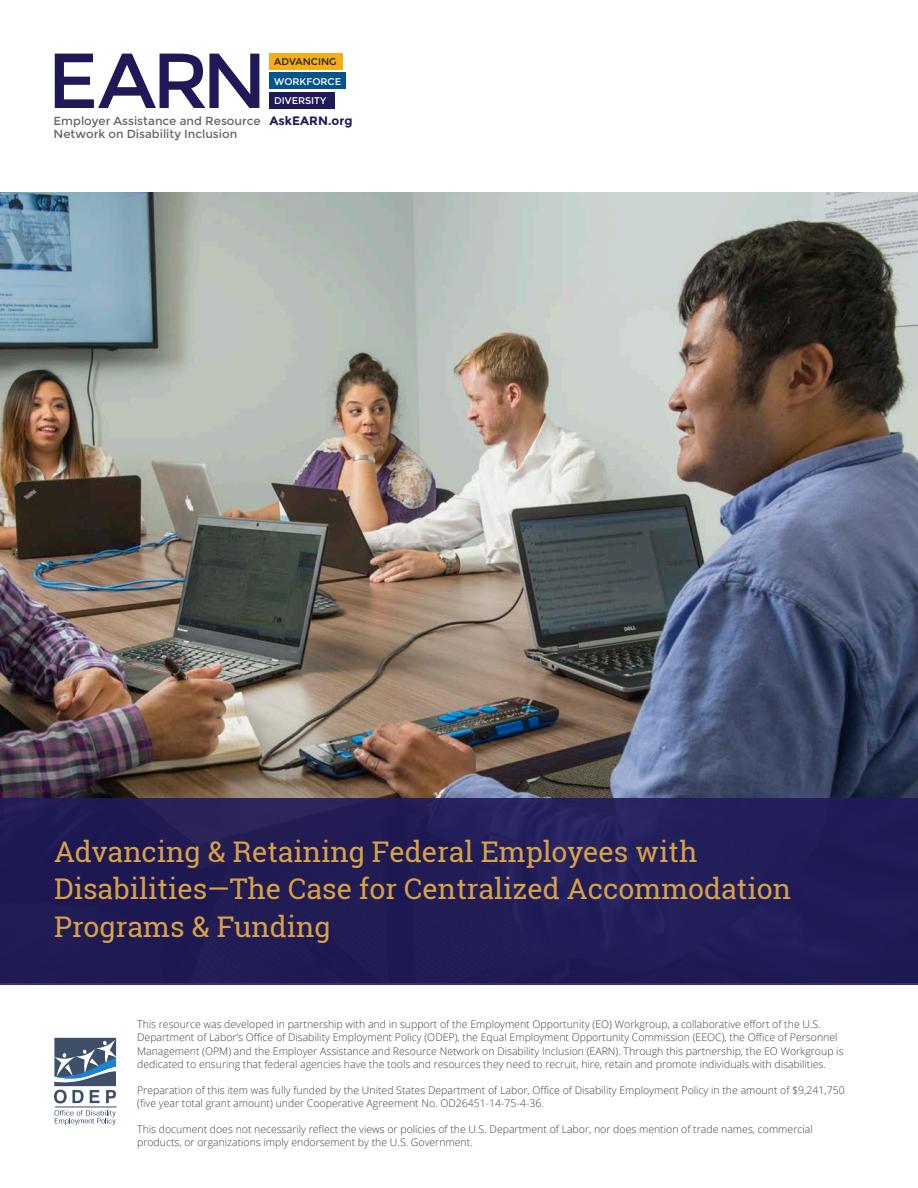
<style>
.page{position:relative;width:918px;height:1188px;background:#fff}
.page>*{position:absolute;margin:0;border:0;box-sizing:border-box;transform-origin:0 0}
.t1{font:28.5px/37.5px "Roboto Slab";color:#d9a145}
.t2{font:700 12.15px "Montserrat";color:#1f1958}
.t3{font:11.7px/13.6px "Montserrat";color:#666}
.t4{font:300 10.5px/13.2px "Open Sans";color:#3e3e3f}
.t5{font:9.75px/19.8px "Montserrat";color:#fff}
.s1{color:#231f20}
</style>
<div class="page">
<img style="left:0;top:192px;width:918px;height:606px">
<div style="left:269px;top:54px;width:74px;height:16px;background:#f5ae15"></div>
<div style="left:269px;top:73px;width:77px;height:16px;background:#05538b"></div>
<div style="left:269px;top:92px;width:66px;height:16px;background:#1f1958"></div>
<svg style="left:55px;top:54px;width:204px;height:54px"></svg>
<div style="left:0;top:798px;width:918px;height:186px;background:#201b5a"></div>
<svg style="left:54px;top:1110px;width:62px;height:15px"></svg>
<svg style="left:54px;top:1038px;width:63px;height:65px"></svg>
<hr style="left:55px;top:1107px;width:62px;height:1px;background:#404f69">
<p class="t5" style="left:274px;top:52px;width:68px"><span class="s1">ADVANCING<br></span>WORKFORCE<br>DIVERSITY</p>
<p class="t3" style="left:54px;top:114px;width:209px">Employer Assistance and Resource<br>Network on Disability Inclusion</p>
<p class="t2" style="left:270px;top:113px;width:85px">AskEARN.org</p>
<p class="t1" style="left:54px;top:833px;width:739px">Advancing &amp; Retaining Federal Employees with<br>Disabilities—The Case for Centralized Accommodation<br>Programs &amp; Funding</p>
<p class="t4" style="left:137px;top:1018px;width:708px">This resource was developed in partnership with and in support of the Employment Opportunity (EO) Workgroup, a collaborative effort of the U.S.<br>Department of Labor’s Office of Disability Employment Policy (ODEP), the Equal Employment Opportunity Commission (EEOC), the Office of Personnel Management (OPM) and the Employer Assistance and Resource Network on Disability Inclusion (EARN). Through this partnership, the EO Workgroup is dedicated to ensuring that federal agencies have the tools and resources they need to recruit, hire, retain and promote individuals with disabilities.</p>
<p class="t4" style="left:137px;top:1083px;width:709px">Preparation of this item was fully funded by the United States Department of Labor, Office of Disability Employment Policy in the amount of $9,241,750 (five year total grant amount) under Cooperative Agreement No. OD26451-14-75-4-36.</p>
<p class="t4" style="left:137px;top:1123px;width:677px">This document does not necessarily reflect the views or policies of the U.S. Department of Labor, nor does mention of trade names, commercial products, or organizations imply endorsement by the U.S. Government.</p>
</div>
